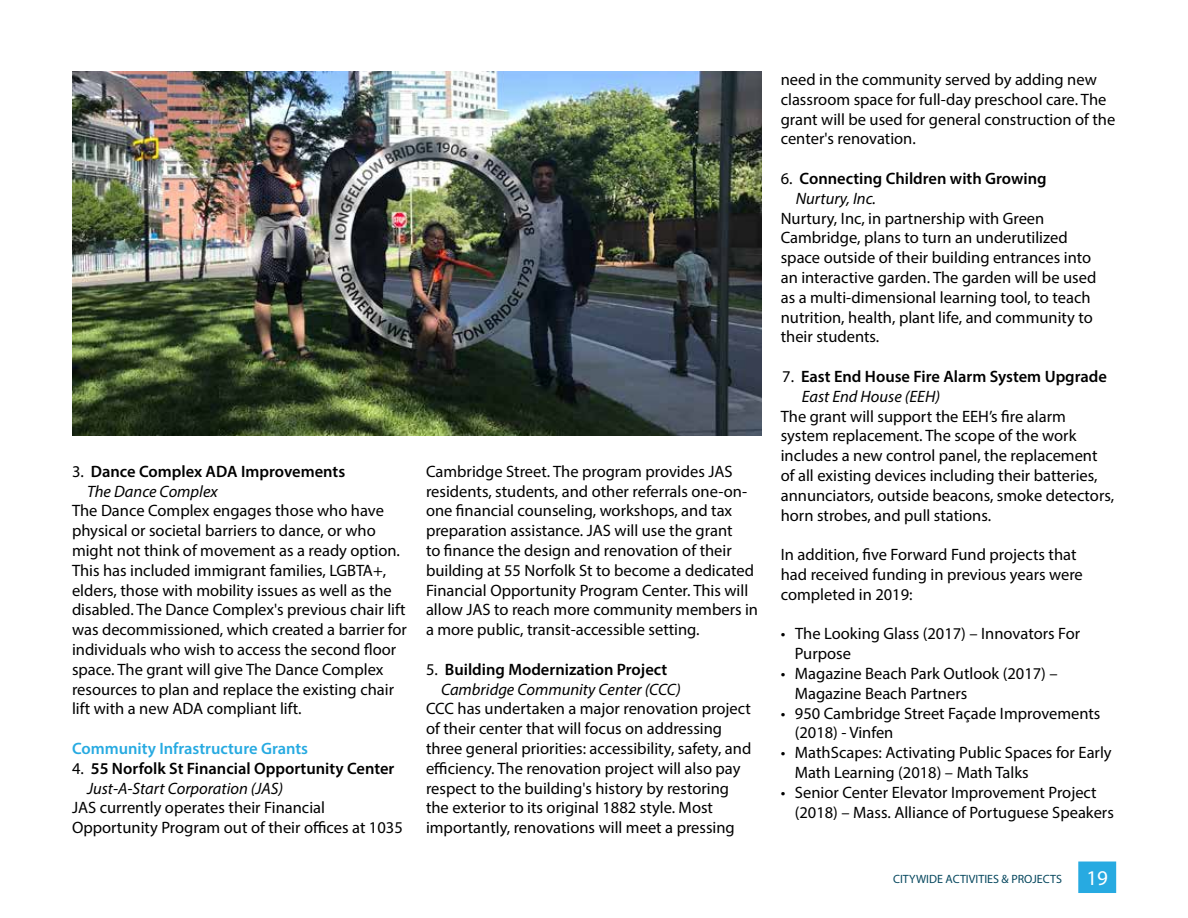
<style>
.page{position:relative;width:1188px;height:918px;background:#fff}
.page>*{position:absolute;margin:0;border:0;box-sizing:border-box;transform-origin:0 0}
.t1{font:21px "Myriad Pro";color:#fff}
.t2{font:16.5px/19.8px "Myriad Pro";color:#000}
.t3{font:600 16.5px/19.8px "Myriad Pro";color:#000}
.t4{font:italic 16.5px/19.8px "Myriad Pro";color:#000}
.t5{font:600 16.5px "Myriad Pro";color:#27aae1}
.t6{font:12px "Myriad Pro";color:#06475e}
.s1{font-weight:400}
.s2{font-weight:400;font-style:italic}
.s3{font-style:normal}
.s4{font-weight:600;font-style:normal}
</style>
<div class="page">
<img style="left:73px;top:72px;width:688px;height:364px">
<div style="left:1079px;top:862px;width:36px;height:30px;background:#27aae1"></div>
<div style="left:1078px;top:862px;width:38px;height:31px;border:2px solid #27aae1"></div>
<p class="t3" style="left:87px;top:461px;width:260px;text-indent:-15px"><span class="s1">3.</span> Dance Complex ADA Improvements<br><span class="s2">The Dance Complex</span></p>
<p class="t2" style="left:72px;top:501px;width:337px">The Dance Complex engages those who have physical or societal barriers to dance, or who might not think of movement as a ready option.<br>This has included immigrant families, LGBTA+, elders, those with mobility issues as well as the disabled. The Dance Complex's previous chair lift was decommissioned, which created a barrier for individuals who wish to access the second floor space. The grant will give The Dance Complex resources to plan and replace the existing chair lift with a new ADA compliant lift.</p>
<p class="t5" style="left:72px;top:738px;width:238px">Community Infrastructure Grants</p>
<p class="t3" style="left:87px;top:758px;width:309px;text-indent:-15px"><span class="s1">4.</span> 55 Norfolk St Financial Opportunity Center<br><span class="s2">Just-A-Start Corporation (JAS)</span></p>
<p class="t2" style="left:72px;top:798px;width:332px">JAS currently operates their Financial<br>Opportunity Program out of their offices at 1035</p>
<p class="t2" style="left:426px;top:461px;width:334px">Cambridge Street. The program provides JAS residents, students, and other referrals one-on&shy;one financial counseling, workshops, and tax preparation assistance. JAS will use the grant<br>to finance the design and renovation of their building at 55 Norfolk St to become a dedicated Financial Opportunity Program Center. This will allow JAS to reach more community members in a more public, transit-accessible setting.</p>
<p class="t4" style="left:441px;top:659px;width:241px;text-indent:-15px"><span class="s3">5.</span> <span class="s4">Building Modernization Project<br></span>Cambridge Community Center (CCC)</p>
<p class="t2" style="left:426px;top:699px;width:327px">CCC has undertaken a major renovation project of their center that will focus on addressing three general priorities: accessibility, safety, and efficiency. The renovation project will also pay respect to the building's history by restoring the exterior to its original 1882 style. Most importantly, renovations will meet a pressing</p>
<p class="t2" style="left:781px;top:69px;width:336px">need in the community served by adding new classroom space for full-day preschool care. The grant will be used for general construction of the center's renovation.</p>
<p class="t3" style="left:796px;top:168px;width:252px;text-indent:-15px"><span class="s1">6.</span> Connecting Children with Growing<br><span class="s2">Nurtury, Inc.</span></p>
<p class="t2" style="left:781px;top:208px;width:317px">Nurtury, Inc, in partnership with Green Cambridge, plans to turn an underutilized space outside of their building entrances into an interactive garden. The garden will be used as a multi-dimensional learning tool, to teach nutrition, health, plant life, and community to their students.</p>
<p class="t3" style="left:802px;top:366px;width:307px;text-indent:-20px"><span class="s1">7.</span> East End House Fire Alarm System Upgrade<br><span class="s2">East End House (EEH)</span></p>
<p class="t2" style="left:781px;top:406px;width:335px">The grant will support the EEH’s fire alarm system replacement. The scope of the work includes a new control panel, the replacement of all existing devices including their batteries, annunciators, outside beacons, smoke detectors, horn strobes, and pull stations.</p>
<p class="t2" style="left:781px;top:545px;width:304px">In addition, five Forward Fund projects that had received funding in previous years were completed in 2019:</p>
<p class="t2" style="left:795px;top:624px;width:287px;text-indent:-14px">• The Looking Glass (2017) – Innovators For<br>Purpose</p>
<p class="t2" style="left:795px;top:663px;width:265px;text-indent:-14px">• Magazine Beach Park Outlook (2017) –<br>Magazine Beach Partners</p>
<p class="t2" style="left:795px;top:703px;width:307px;text-indent:-14px">• 950 Cambridge Street Façade Improvements (2018) - Vinfen</p>
<p class="t2" style="left:795px;top:743px;width:319px;text-indent:-14px">• MathScapes: Activating Public Spaces for Early<br>Math Learning (2018) – Math Talks</p>
<p class="t2" style="left:795px;top:782px;width:321px;text-indent:-14px">• Senior Center Elevator Improvement Project (2018) – Mass. Alliance of Portuguese Speakers</p>
<p class="t6" style="left:893px;top:871px;width:170px">CITYWIDE ACTIVITIES &amp; PROJECTS</p>
<p class="t1" style="left:1086px;top:865px;width:23px">19</p>
</div>
